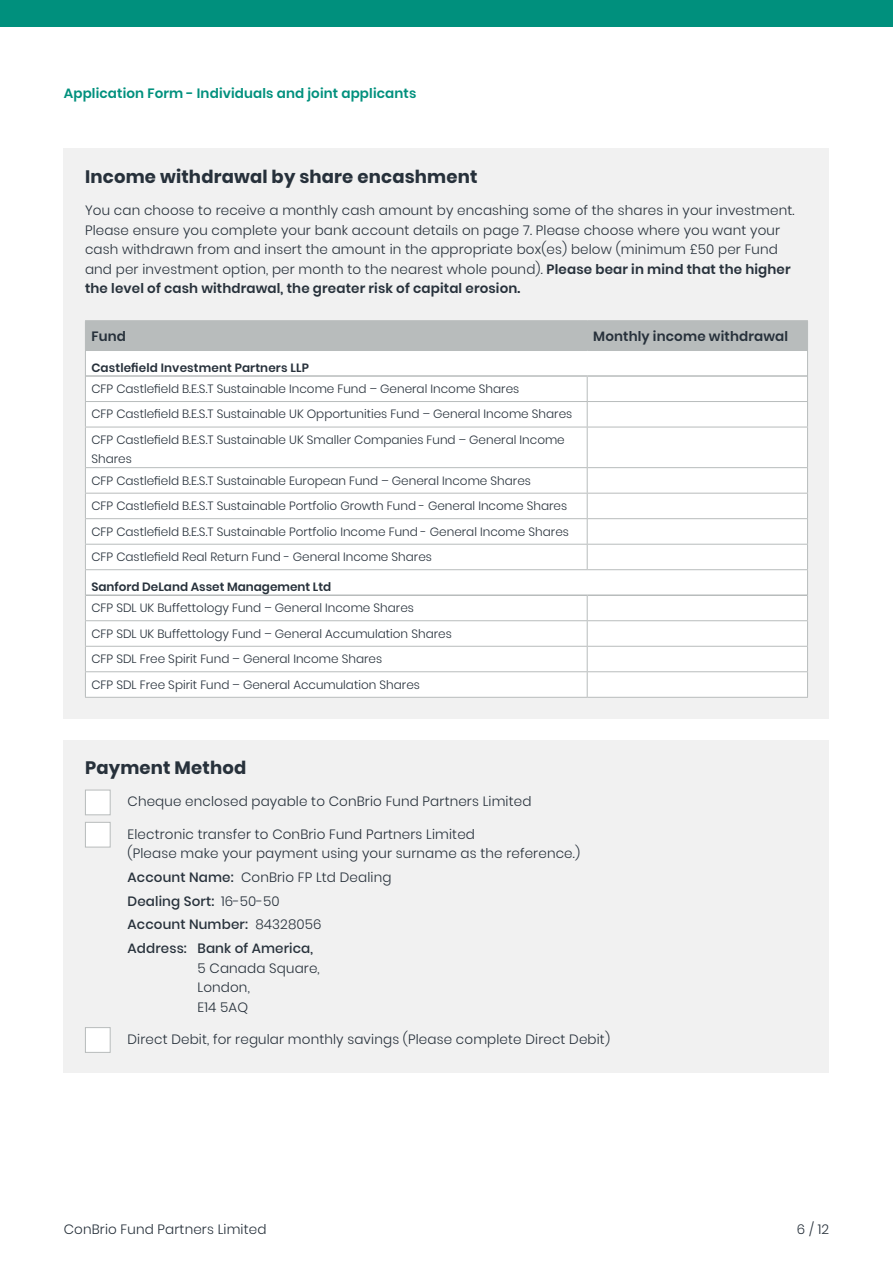
<style>
.page{position:relative;width:893px;height:1263px;background:#fff}
.page>*{position:absolute;margin:0;border:0;box-sizing:border-box;transform-origin:0 0}
.t1{font:700 18px "Poppins";letter-spacing:.01em;color:#27313b}
.t2{font:300 13.5px/19.5px "Poppins";letter-spacing:.01em;color:#27313b}
.t3{font:500 13.5px/23.7px "Poppins";letter-spacing:.01em;color:#27313b}
.t4{font:600 13.5px "Poppins";letter-spacing:.01em;color:#00907d}
.t5{font:600 13.5px "Poppins";letter-spacing:.01em;color:#27313b}
.t6{font:300 12px/25.5px "Poppins";color:#27313b}
.t7{font:600 12px "Poppins";letter-spacing:.005em;color:#27313b}
.s1{font-weight:600}
.s2{font-weight:300}
</style>
<div class="page">
<div style="left:0;top:0;width:893px;height:26px;background:#00907d"></div>
<div style="left:64px;top:149px;width:765px;height:570px;background:#f1f1f1"></div>
<div style="left:86px;top:428px;width:721px;height:269px;background:#fff"></div>
<hr style="left:85px;top:320px;width:502px;height:1px;background:#b8bcbc">
<hr style="left:587px;top:320px;width:221px;height:1px;background:#b8bcbc">
<svg style="left:85px;top:321px;width:723px;height:106px"></svg>
<hr style="left:85px;top:427px;width:502px;height:1px;background:#b8bcbc">
<hr style="left:85px;top:427px;width:1px;height:40px;background:#b8bcbc">
<hr style="left:587px;top:427px;width:221px;height:1px;background:#b8bcbc">
<hr style="left:587px;top:427px;width:1px;height:40px;background:#b8bcbc">
<hr style="left:807px;top:427px;width:1px;height:40px;background:#b8bcbc">
<hr style="left:85px;top:467px;width:502px;height:1px;background:#b8bcbc">
<hr style="left:587px;top:467px;width:221px;height:1px;background:#b8bcbc">
<hr style="left:85px;top:493px;width:502px;height:1px;background:#b8bcbc">
<hr style="left:587px;top:493px;width:221px;height:1px;background:#b8bcbc">
<hr style="left:85px;top:518px;width:502px;height:1px;background:#b8bcbc">
<hr style="left:587px;top:518px;width:221px;height:1px;background:#b8bcbc">
<hr style="left:85px;top:544px;width:502px;height:1px;background:#b8bcbc">
<hr style="left:587px;top:544px;width:221px;height:1px;background:#b8bcbc">
<svg style="left:587px;top:468px;width:1px;height:101px"></svg>
<hr style="left:85px;top:569px;width:502px;height:1px;background:#b8bcbc">
<hr style="left:587px;top:569px;width:221px;height:1px;background:#b8bcbc">
<hr style="left:85px;top:620px;width:502px;height:1px;background:#b8bcbc">
<hr style="left:587px;top:620px;width:221px;height:1px;background:#b8bcbc">
<hr style="left:85px;top:646px;width:502px;height:1px;background:#b8bcbc">
<hr style="left:587px;top:646px;width:221px;height:1px;background:#b8bcbc">
<hr style="left:85px;top:671px;width:502px;height:1px;background:#b8bcbc">
<svg style="left:85px;top:468px;width:1px;height:229px"></svg>
<hr style="left:587px;top:671px;width:221px;height:1px;background:#b8bcbc">
<svg style="left:587px;top:596px;width:1px;height:101px"></svg>
<svg style="left:807px;top:468px;width:1px;height:229px"></svg>
<hr style="left:85px;top:697px;width:502px;height:1px;background:#b8bcbc">
<hr style="left:587px;top:697px;width:221px;height:1px;background:#b8bcbc">
<hr style="left:86px;top:375px;width:501px;height:2px;background:#b8bcbc">
<hr style="left:587px;top:375px;width:220px;height:2px;background:#b8bcbc">
<hr style="left:86px;top:594px;width:501px;height:2px;background:#b8bcbc">
<hr style="left:587px;top:594px;width:220px;height:2px;background:#b8bcbc">
<div style="left:64px;top:740px;width:765px;height:333px;background:#f1f1f1"></div>
<div style="left:85px;top:790px;width:26px;height:25px;background:#fff;border:1px solid #b8bcbc"></div>
<div style="left:85px;top:822px;width:26px;height:25px;background:#fff;border:1px solid #b8bcbc"></div>
<div style="left:85px;top:1027px;width:26px;height:26px;background:#fff;border:1px solid #b8bcbc"></div>
<p class="t4" style="left:64px;top:86px;width:354px">Application Form - Individuals and joint applicants</p>
<h1 class="t1" style="left:85px;top:166px;width:394px">Income withdrawal by share encashment</h1>
<p class="t2" style="left:85px;top:201px;width:711px">You can choose to receive a monthly cash amount by encashing some of the shares in your investment.<br>Please ensure you complete your bank account details on page 7. Please choose where you want your cash withdrawn from and insert the amount in the appropriate box(es) below (minimum £50 per Fund and per investment option, per month to the nearest whole pound). <span class="s1">Please bear in mind that the higher the level of cash withdrawal, the greater risk of capital erosion.</span></p>
<p class="t5" style="left:91px;top:328px;width:36px">Fund</p>
<p class="t5" style="left:593px;top:328px;width:196px">Monthly income withdrawal</p>
<p class="t7" style="left:91px;top:361px;width:219px">Castlefield Investment Partners LLP</p>
<p class="t6" style="left:91px;top:376px;width:482px">CFP Castlefield B.E.S.T Sustainable Income Fund – General Income Shares<br>CFP Castlefield B.E.S.T Sustainable UK Opportunities Fund – General Income Shares<br>CFP Castlefield B.E.S.T Sustainable UK Smaller Companies Fund – General Income</p>
<p class="t6" style="left:91px;top:449px;width:441px;line-height:21.1px">Shares<br>CFP Castlefield B.E.S.T Sustainable European Fund – General Income Shares</p>
<p class="t6" style="left:91px;top:493px;width:479px">CFP Castlefield B.E.S.T Sustainable Portfolio Growth Fund - General Income Shares<br>CFP Castlefield B.E.S.T Sustainable Portfolio Income Fund - General Income Shares<br>CFP Castlefield Real Return Fund - General Income Shares</p>
<p class="t7" style="left:91px;top:580px;width:241px">Sanford DeLand Asset Management Ltd</p>
<p class="t6" style="left:91px;top:595px;width:362px">CFP SDL UK Buffettology Fund – General Income Shares<br>CFP SDL UK Buffettology Fund – General Accumulation Shares CFP SDL Free Spirit Fund – General Income Shares<br>CFP SDL Free Spirit Fund – General Accumulation Shares</p>
<h1 class="t1" style="left:85px;top:757px;width:163px">Payment Method</h1>
<p class="t2" style="left:128px;top:792px;width:405px">Cheque enclosed payable to ConBrio Fund Partners Limited</p>
<p class="t2" style="left:128px;top:824px;width:454px">Electronic transfer to ConBrio Fund Partners Limited<br>(Please make your payment using your surname as the reference.)</p>
<p class="t3" style="left:128px;top:865px;width:265px">Account Name: <span class="s2">ConBrio FP Ltd Dealing<br></span>Dealing Sort: <span class="s2">16-50-50<br></span>Account Number: <span class="s2">84328056<br></span>Address: Bank of America,</p>
<p class="t2" style="left:198px;top:958px;width:124px">5 Canada Square,<br>London,<br>E14 5AQ</p>
<p class="t2" style="left:128px;top:1029px;width:484px">Direct Debit, for regular monthly savings (Please complete Direct Debit)</p>
<p class="t2" style="left:64px;top:1220px;width:204px">ConBrio Fund Partners Limited</p>
<p class="t2" style="left:797px;top:1220px;width:34px">6 / 12</p>
</div>
